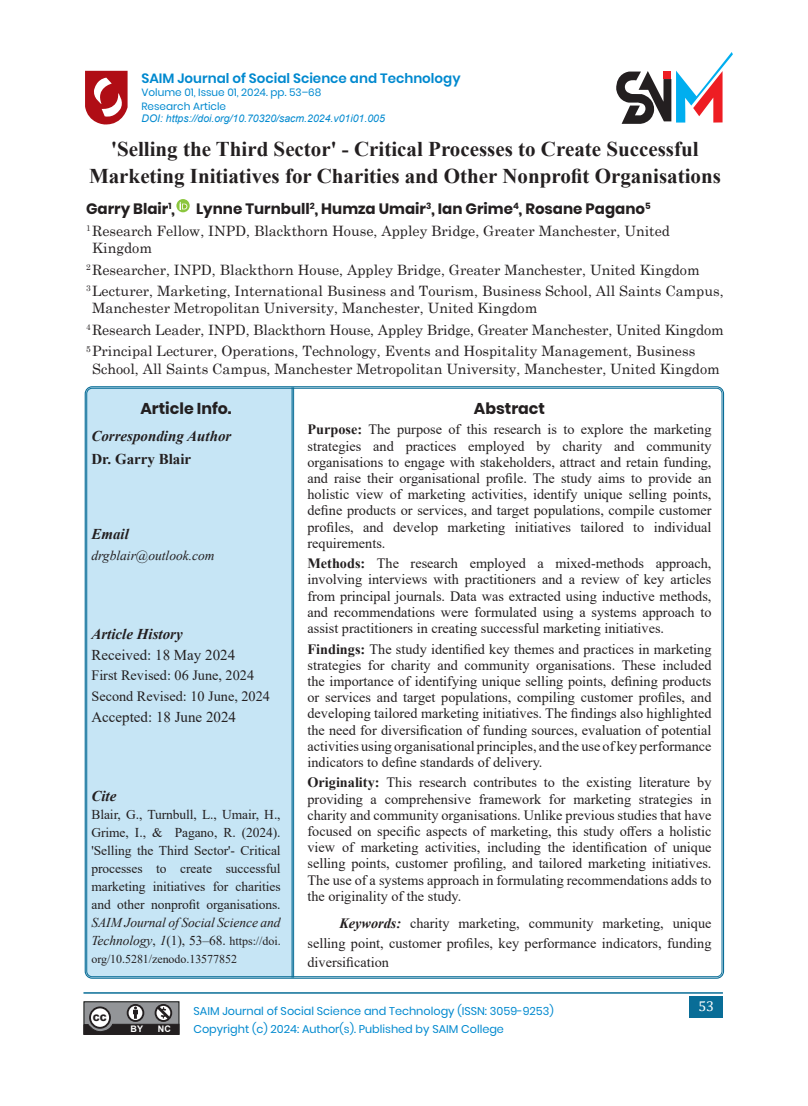
<style>
.page{position:relative;width:808px;height:1106px;background:#fff}
.page>*{position:absolute;margin:0;border:0;box-sizing:border-box;transform-origin:0 0}
.head{font:700 21px/27px "Times New Roman";color:#231f20;text-align:center}
.info{font:700 15.75px "Poppins";color:#231f20}
.Writer{font:700 15px "Poppins";color:#231f20}
.abstract{font:italic 700 15px "Times New Roman";color:#231f20}
.abstract-2{font:15px "Times New Roman";color:#231f20}
.abstract-3{font:700 15px "Times New Roman";color:#231f20}
.T{font:14.25px/16.2px "Times New Roman";color:#231f20;text-align:justify}
.Writer-2{font:14.25px/17.2px "Century Schoolbook";color:#231f20}
.TT{font:14.25px/19px "Times New Roman";color:#231f20;text-align:justify}
.abstract-4{font:14.25px "Times New Roman";color:#231f20}
.t1{font:14.25px "Cambria";color:#fff}
.t2{font:13.5px/18px "Times New Roman";letter-spacing:-.005em;color:#231f20;text-align:justify}
.t3{font:600 13.5px "Poppins";color:#0089cf}
.abstract-5{font:italic 13.5px "Times New Roman";color:#231f20}
.t4{font:12px/18px "Times New Roman";letter-spacing:-.005em;color:#231f20}
.t5{font:11.25px/18px "Poppins";color:#0089cf}
.t6{font:italic 10.5px "Arial";color:#0089cf}
.t7{font:10.5px/14.1px "Poppins";color:#0089cf}
.t8{font:700 9px "Arial";color:#fff}
.t9{font:900 9px "Arial";color:#231f20}
.s1{font-weight:700}
.s2{font-weight:700;font-style:italic}
.s3{font-style:italic}
.s4{font-style:italic;font-size:13.5px}
.s5{font-size:13.5px}
</style>
<div class="page">
<div style="left:689px;top:996px;width:34px;height:21px;background:#096d97"></div>
<hr style="left:83px;top:992px;width:640px;height:1px;background:#096d97">
<div style="left:83px;top:1001px;width:96px;height:33px;background:#484a49"></div>
<svg style="left:83px;top:1002px;width:97px;height:33px;background:#717071"></svg>
<svg style="left:85px;top:71px;width:43px;height:54px"></svg>
<svg style="left:616px;top:52px;width:117px;height:72px"></svg>
<div style="left:86px;top:387px;width:207px;height:590px;background:#c6e5f5"></div>
<svg style="left:176px;top:199px;width:14px;height:13px"></svg>
<svg style="left:180px;top:202px;width:7px;height:7px"></svg>
<p class="t3" style="left:141px;top:70px;width:321px">SAIM Journal of Social Science and Technology</p>
<p class="t7" style="left:141px;top:85px;width:181px">Volume 01, Issue 01, 2024. pp. 53–68<br>Research Article</p>
<p class="t6" style="left:141px;top:111px;width:245px">DOI: https://doi.org/10.70320/sacm.2024.v01i01.005</p>
<p class="head" style="left:89px;top:135px;width:633px">'Selling the Third Sector' - Critical Processes to Create Successful<br>Marketing Initiatives for Charities and Other Nonprofit Organisations</p>
<p class="Writer" style="left:86px;top:200px;width:90px">Garry Blair<sup>1</sup>,</p>
<p class="Writer" style="left:196px;top:200px;width:456px">Lynne Turnbull<sup>2</sup>, Humza Umair<sup>3</sup>, Ian Grime<sup>4</sup>, Rosane Pagano<sup>5</sup></p>
<p class="Writer-2" style="left:92px;top:221px;width:579px;text-indent:-6px"><sup>1</sup> Research Fellow, INPD, Blackthorn House, Appley Bridge, Greater Manchester, United<br>Kingdom</p>
<p class="Writer-2" style="left:86px;top:260px;width:615px"><sup>2</sup> Researcher, INPD, Blackthorn House, Appley Bridge, Greater Manchester, United Kingdom</p>
<p class="Writer-2" style="left:92px;top:281px;width:633px;text-indent:-6px"><sup>3</sup> Lecturer, Marketing, International Business and Tourism, Business School, All Saints Campus,<br>Manchester Metropolitan University, Manchester, United Kingdom</p>
<p class="Writer-2" style="left:86px;top:320px;width:639px"><sup>4</sup> Research Leader, INPD, Blackthorn House, Appley Bridge, Greater Manchester, United Kingdom</p>
<p class="Writer-2" style="left:92px;top:341px;width:629px;text-indent:-6px"><sup>5</sup> Principal Lecturer, Operations, Technology, Events and Hospitality Management, Business<br>School, All Saints Campus, Manchester Metropolitan University, Manchester, United Kingdom</p>
<p class="info" style="left:474px;top:399px;width:73px">Abstract</p>
<p class="T" style="left:307px;top:421px;width:405px"><span class="s1">Purpose:</span> The purpose of this research is to explore the marketing strategies and practices employed by charity and community organisations to engage with stakeholders, attract and retain funding, and raise their organisational profile. The study aims to provide an holistic view of marketing activities, identify unique selling points, define products or services, and target populations, compile customer profiles, and develop marketing initiatives tailored to individual requirements.</p>
<p class="T" style="left:307px;top:555px;width:405px"><span class="s1">Methods:</span> The research employed a mixed-methods approach, involving interviews with practitioners and a review of key articles from principal journals. Data was extracted using inductive methods, and recommendations were formulated using a systems approach to assist practitioners in creating successful marketing initiatives.</p>
<p class="T" style="left:307px;top:640px;width:405px"><span class="s1">Findings:</span> The study identified key themes and practices in marketing strategies for charity and community organisations. These included the importance of identifying unique selling points, defining products or services and target populations, compiling customer profiles, and developing tailored marketing initiatives. The findings also highlighted the need for diversification of funding sources, evaluation of potential activities using organisational principles, and the use of key performance indicators to define standards of delivery.</p>
<p class="T" style="left:307px;top:774px;width:405px"><span class="s1">Originality:</span> This research contributes to the existing literature by providing a comprehensive framework for marketing strategies in charity and community organisations. Unlike previous studies that have focused on specific aspects of marketing, this study offers a holistic view of marketing activities, including the identification of unique selling points, customer profiling, and tailored marketing initiatives.<br>The use of a systems approach in formulating recommendations adds to the originality of the study.</p>
<p class="TT" style="left:307px;top:913px;width:405px;text-indent:32px"><span class="s2">Keywords:</span> charity marketing, community marketing, unique selling point, customer profiles, key performance indicators, funding diversification</p>
<p class="info" style="left:140px;top:399px;width:93px">Article Info.</p>
<p class="abstract" style="left:91px;top:425px;width:141px">Corresponding Author</p>
<p class="abstract-3" style="left:91px;top:448px;width:101px">Dr. Garry Blair</p>
<p class="abstract" style="left:91px;top:523px;width:39px">Email</p>
<p class="abstract-5" style="left:91px;top:546px;width:125px">drgblair@outlook.com</p>
<p class="abstract" style="left:91px;top:623px;width:93px">Article History</p>
<p class="abstract-2" style="left:91px;top:644px;width:145px">Received: 18 May 2024</p>
<p class="abstract-4" style="left:91px;top:665px;width:164px">First Revised: 06 June, 2024</p>
<p class="abstract-4" style="left:91px;top:686px;width:180px">Second Revised: 10 June, 2024</p>
<p class="abstract-2" style="left:91px;top:706px;width:146px">Accepted: 18 June 2024</p>
<p class="abstract" style="left:91px;top:785px;width:27px">Cite</p>
<p class="t2" style="left:91px;top:805px;width:191px">Blair, G., Turnbull, L., Umair, H., Grime, I., &amp; Pagano, R. (2024). 'Selling the Third Sector'- Critical processes to create successful marketing initiatives for charities and other nonprofit organisations.<br><span class="s3">SAIM Journal of Social Science and</span></p>
<p class="t4" style="left:91px;top:931px;width:191px"><span class="s4">Technology</span><span class="s5">,</span> <span class="s4">1</span><span class="s5">(1), 53–68.</span> https://doi. org/10.5281/zenodo.13577852</p>
<p class="t9" style="left:93px;top:1011px;width:16px">CC</p>
<p class="t8" style="left:131px;top:1022px;width:14px">BY</p>
<p class="t8" style="left:158px;top:1022px;width:14px">NC</p>
<p class="t5" style="left:193px;top:1001px;width:362px">SAIM Journal of Social Science and Technology (ISSN: 3059-9253)<br>Copyright (c) 2024: Author(s). Published by SAIM College</p>
<p class="t1" style="left:698px;top:998px;width:17px">53</p>
</div>
